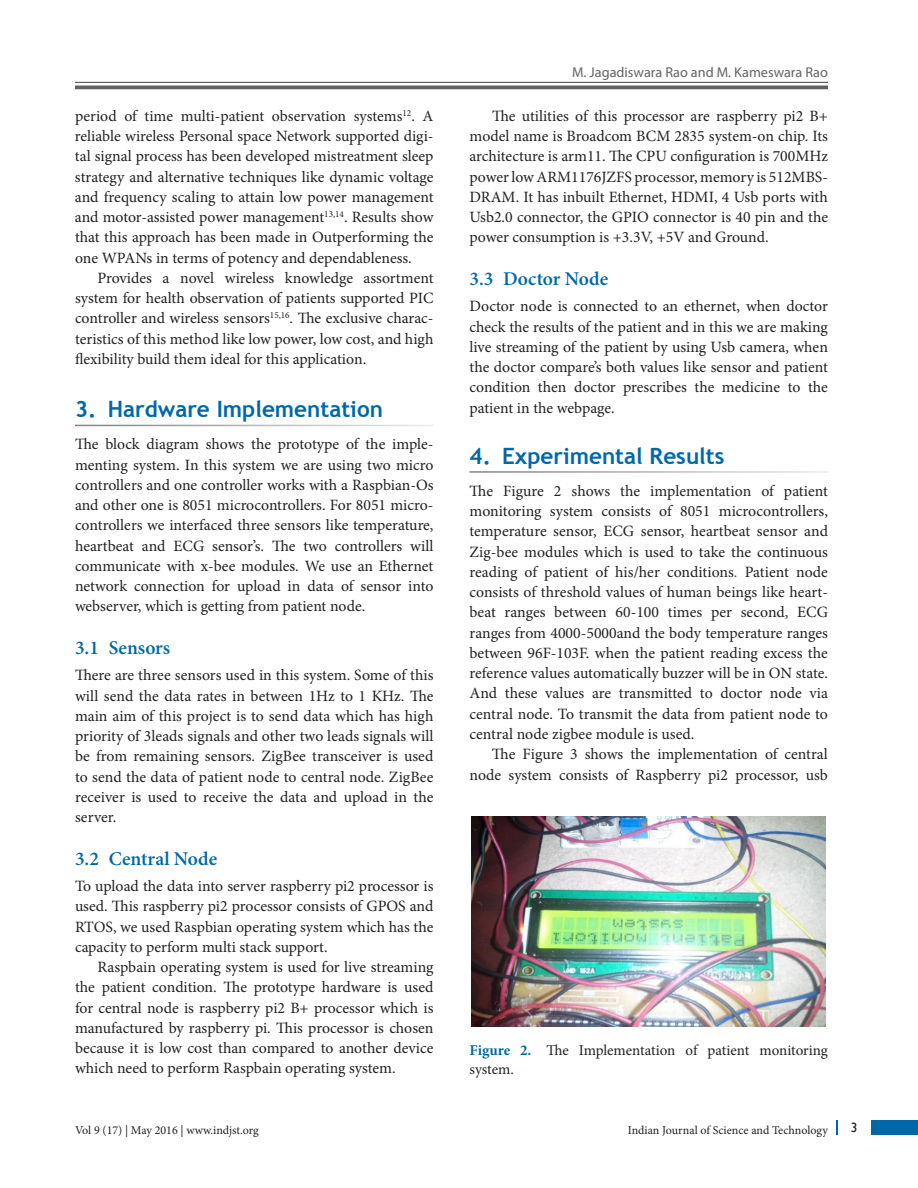
<style>
.page{position:relative;width:918px;height:1188px;background:#fff}
.page>*{position:absolute;margin:0;border:0;box-sizing:border-box;transform-origin:0 0}
.t1{font:700 22.5px "Trebuchet MS";color:#0068a9}
.t2{font:600 19.5px "Minion Pro";letter-spacing:.005em;color:#0068a9}
.Text{font:15.75px/20.2px "Minion Pro";color:#231f20;text-align:justify}
.Text_Ind{font:15.75px/20.2px "Minion Pro";color:#231f20;text-align:justify}
.Fig_cap{font:15px/19.5px "Minion Pro";letter-spacing:-.005em;color:#231f20}
.RH{font:14.25px "Myriad Pro";color:#636366}
.Paragraph_Style_1{font:13.5px "Gill Sans";color:#231f20}
.Text-2{font:12px "Minion Pro";color:#231f20}
.t3{font:italic 700 12px "Calibri";color:#44546a}
.s1{color:#f00}
.s2{font-weight:700;color:#0068a9}
</style>
<div class="page">
<hr style="left:75px;top:82px;width:753px;height:1px;background:#636366">
<hr style="left:75px;top:86px;width:753px;height:3px;background:#636366">
<div style="left:872px;top:1120px;width:46px;height:15px;background:#0068a9"></div>
<svg style="left:836px;top:1120px;width:1px;height:15px"></svg>
<img style="left:472px;top:817px;width:354px;height:210px">
<p class="Text_Ind" style="left:75px;top:106px;width:360px">period of time multi-patient observation systems<sup>12</sup>. A reliable wireless Personal space Network supported digi&shy;tal signal process has been developed mistreatment sleep strategy and alternative techniques like dynamic voltage and frequency scaling to attain low power management and motor-assisted power management<sup>13,14</sup>. Results show that this approach has been made in Outperforming the one WPANs in terms of potency and dependableness.</p>
<p class="Text_Ind" style="left:75px;top:268px;width:360px;text-indent:23px">Provides a novel wireless knowledge assortment system for health observation of patients supported PIC controller and wireless sensors<sup>15,16</sup>. The exclusive charac&shy;teristics of this method like low power, low cost, and high flexibility build them ideal for this application.</p>
<h1 class="t1" style="left:75px;top:395px;width:310px">3. Hardware Implementation</h1>
<p class="Text" style="left:75px;top:434px;width:360px">The block diagram shows the prototype of the imple&shy;menting system. In this system we are using two micro controllers and one controller works with a Raspbian-Os and other one is 8051 microcontrollers. For 8051 micro&shy;controllers we interfaced three sensors like temperature, heartbeat and ECG sensor’s. The two controllers will communicate with x-bee modules. We use an Ethernet network connection for upload in data of sensor into webserver, which is getting from patient node.</p>
<h2 class="t2" style="left:75px;top:634px;width:97px">3.1 Sensors</h2>
<p class="Text" style="left:75px;top:665px;width:360px">There are three sensors used in this system. Some of this will send the data rates in between 1Hz to 1 KHz. The main aim of this project is to send data which has high priority of 3leads signals and other two leads signals will be from remaining sensors. ZigBee transceiver is used to send the data of patient node to central node. ZigBee receiver is used to receive the data and upload in the server.</p>
<h2 class="t2" style="left:75px;top:845px;width:144px">3.2 Central Node</h2>
<p class="Text" style="left:75px;top:876px;width:360px">To upload the data into server raspberry pi2 processor is used. This raspberry pi2 processor consists of GPOS and RTOS, we used Raspbian operating system which has the capacity to perform multi stack support.</p>
<p class="Text_Ind" style="left:75px;top:957px;width:360px;text-indent:23px">Raspbain operating system is used for live streaming the patient condition. The prototype hardware is used for central node is raspberry pi2 B+ processor which is manufactured by raspberry pi. This processor is chosen because it is low cost than compared to another device which need to perform Raspbain operating system.</p>
<p class="RH" style="left:572px;top:64px;width:257px">M. Jagadiswara Rao and M. Kameswara Rao</p>
<p class="Text_Ind" style="left:470px;top:106px;width:360px;text-indent:22px">The utilities of this processor are raspberry pi2 B+ model name is Broadcom BCM 2835 system-on chip. Its architecture is arm11. The CPU configuration is 700MHz power low ARM1176JZFS processor, memory is 512MBS-DRAM. It has inbuilt Ethernet, HDMI, 4 Usb ports with Usb2.0 connector, the GPIO connector is 40 pin and the power consumption is +3.3V, +5V and Ground.</p>
<h2 class="t2" style="left:470px;top:265px;width:140px">3.3 Doctor Node</h2>
<p class="Text" style="left:470px;top:296px;width:360px">Doctor node is connected to an ethernet, when doctor check the results of the patient and in this we are making live streaming of the patient by using Usb camera, when the doctor compare’s both values like sensor and patient condition then doctor prescribes the medicine to the patient in the webpage.</p>
<h1 class="t1" style="left:470px;top:442px;width:257px">4. Experimental Results</h1>
<p class="Text" style="left:469px;top:481px;width:360px">The Figure 2 shows the implementation of patient monitoring system consists of 8051 microcontrollers, temperature sensor, ECG sensor, heartbeat sensor and Zig-bee modules which is used to take the continuous reading of patient of his/her conditions<span class="s1">.</span> Patient node consists of threshold values of human beings like heart&shy;beat ranges between 60-100 times per second, ECG ranges from 4000-5000and the body temperature ranges between 96F-103F. when the patient reading excess the reference values automatically buzzer will be in ON state.<br>And these values are transmitted to doctor node via central node. To transmit the data from patient node to central node zigbee module is used.</p>
<p class="Text_Ind" style="left:469px;top:744px;width:360px;text-align:right">The Figure 3 shows the implementation of central node system consists of Raspberry pi2 processor, usb</p>
<p class="t3" style="left:598px;top:1037px;width:8px">2</p>
<p class="Fig_cap" style="left:470px;top:1040px;width:360px"><span class="s2">Figure 2.</span> The Implementation of patient monitoring system.</p>
<p class="Text-2" style="left:75px;top:1123px;width:185px">Vol 9 (17) | May 2016 | www.indjst.org</p>
<p class="Text-2" style="left:628px;top:1123px;width:202px">Indian Journal of Science and Technology</p>
<p class="Paragraph_Style_1" style="left:851px;top:1119px;width:8px">3</p>
</div>
